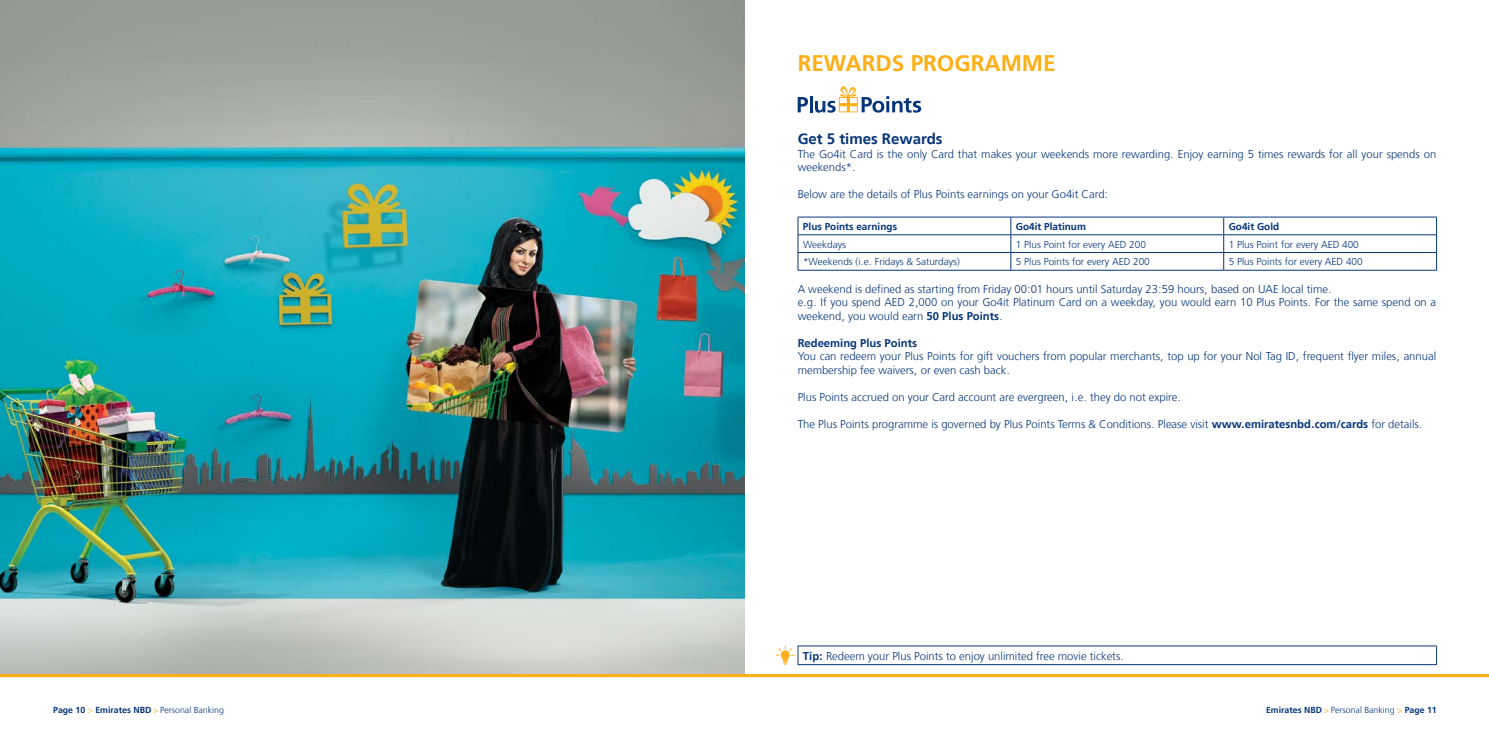
<style>
.page{position:relative;width:1489px;height:745px;background:#fff}
.page>*{position:absolute;margin:0;border:0;box-sizing:border-box;transform-origin:0 0}
.t1{font:700 22.5px "Frutiger LT Arabic 65";color:#fcaf17}
.t2{font:700 15px "Frutiger LT Arabic 65";color:#06357a}
.t3{font:300 11.25px/13.5px "Frutiger LT Arabic 45";color:#06357a}
.t4{font:700 11.25px "Frutiger LT Arabic 65";color:#06357a}
.t5{font:300 10px "Frutiger LT Arabic 45";color:#06357a}
.t6{font:700 10px "Frutiger LT Arabic 65";color:#06357a}
.t7{font:700 8.75px "Frutiger LT Arabic 65";color:#06357a}
.s1{font-family:"Frutiger LT Arabic 65";font-weight:700}
.s2{font-family:"Frutiger LT Arabic 45";font-weight:300;color:#fcaf17}
.s3{font-family:"Frutiger LT Arabic 45";font-weight:300}
</style>
<div class="page">
<img style="left:0;top:0;width:744px;height:673px">
<svg style="left:797px;top:97px;width:11px;height:15px"></svg>
<hr style="left:809px;top:96px;width:3px;height:16px;background:#06357a">
<svg style="left:815px;top:86px;width:106px;height:27px"></svg>
<svg style="left:797px;top:218px;width:1px;height:52px"></svg>
<hr style="left:797px;top:217px;width:213px;height:1px;background:#06357a">
<hr style="left:1010px;top:217px;width:213px;height:1px;background:#06357a">
<hr style="left:1223px;top:217px;width:213px;height:1px;background:#06357a">
<svg style="left:1010px;top:217px;width:1px;height:53px"></svg>
<svg style="left:1223px;top:217px;width:1px;height:53px"></svg>
<hr style="left:797px;top:234px;width:213px;height:1px;background:#06357a">
<hr style="left:1010px;top:234px;width:213px;height:1px;background:#06357a">
<hr style="left:1223px;top:234px;width:213px;height:1px;background:#06357a">
<hr style="left:797px;top:252px;width:213px;height:1px;background:#06357a">
<hr style="left:1010px;top:252px;width:213px;height:1px;background:#06357a">
<hr style="left:1223px;top:252px;width:213px;height:1px;background:#06357a">
<hr style="left:797px;top:270px;width:213px;height:1px;background:#06357a">
<hr style="left:1010px;top:270px;width:213px;height:1px;background:#06357a">
<hr style="left:1223px;top:270px;width:213px;height:1px;background:#06357a">
<hr style="left:797px;top:645px;width:639px;height:1px;background:#06357a">
<hr style="left:797px;top:664px;width:639px;height:1px;background:#06357a">
<hr style="left:0;top:673px;width:1488px;height:3px;background:#fcaf17">
<svg style="left:775px;top:645px;width:23px;height:19px"></svg>
<h1 class="t1" style="left:797px;top:44px;width:259px">REWARDS PROGRAMME</h1>
<h2 class="t2" style="left:797px;top:127px;width:146px">Get 5 times Rewards</h2>
<p class="t3" style="left:797px;top:147px;width:640px">The Go4it Card is the only Card that makes your weekends more rewarding. Enjoy earning 5 times rewards for all your spends on weekends*.</p>
<p class="t3" style="left:797px;top:187px;width:312px">Below are the details of Plus Points earnings on your Go4it Card:</p>
<p class="t6" style="left:803px;top:218px;width:96px">Plus Points earnings</p>
<p class="t6" style="left:1015px;top:218px;width:72px">Go4it Platinum</p>
<p class="t6" style="left:1228px;top:218px;width:52px">Go4it Gold</p>
<p class="t5" style="left:803px;top:236px;width:45px">Weekdays</p>
<p class="t5" style="left:1015px;top:236px;width:132px">1 Plus Point for every AED 200</p>
<p class="t5" style="left:1228px;top:236px;width:132px">1 Plus Point for every AED 400</p>
<p class="t5" style="left:803px;top:254px;width:158px">*Weekends (i.e. Fridays &amp; Saturdays)</p>
<p class="t5" style="left:1015px;top:254px;width:135px">5 Plus Points for every AED 200</p>
<p class="t5" style="left:1228px;top:254px;width:135px">5 Plus Points for every AED 400</p>
<p class="t3" style="left:797px;top:281px;width:640px">A weekend is defined as starting from Friday 00:01 hours until Saturday 23:59 hours, based on UAE local time.<br>e.g. If you spend AED 2,000 on your Go4it Platinum Card on a weekday, you would earn 10 Plus Points. For the same spend on a weekend, you would earn <span class="s1">50 Plus Points</span>.</p>
<p class="t4" style="left:797px;top:333px;width:121px">Redeeming Plus Points</p>
<p class="t3" style="left:797px;top:349px;width:640px">You can redeem your Plus Points for gift vouchers from popular merchants, top up for your Nol Tag ID, frequent flyer miles, annual membership fee waivers, or even cash back.</p>
<p class="t3" style="left:797px;top:389px;width:385px">Plus Points accrued on your Card account are evergreen, i.e. they do not expire.</p>
<p class="t3" style="left:797px;top:416px;width:626px">The Plus Points programme is governed by Plus Points Terms &amp; Conditions. Please visit <span class="s1">www.emiratesnbd.com/cards</span> for details.</p>
<p class="t3" style="left:803px;top:648px;width:322px"><span class="s1">Tip:</span> Redeem your Plus Points to enjoy unlimited free movie tickets.</p>
<p class="t7" style="left:53px;top:702px;width:172px">Page 10 <span class="s2">&gt;</span> Emirates NBD <span class="s2">&gt;</span> <span class="s3">Personal Banking</span></p>
<p class="t7" style="left:1265px;top:702px;width:172px">Emirates NBD <span class="s2">&gt;</span> <span class="s3">Personal Banking</span> <span class="s2">&gt;</span> Page 11</p>
</div>
